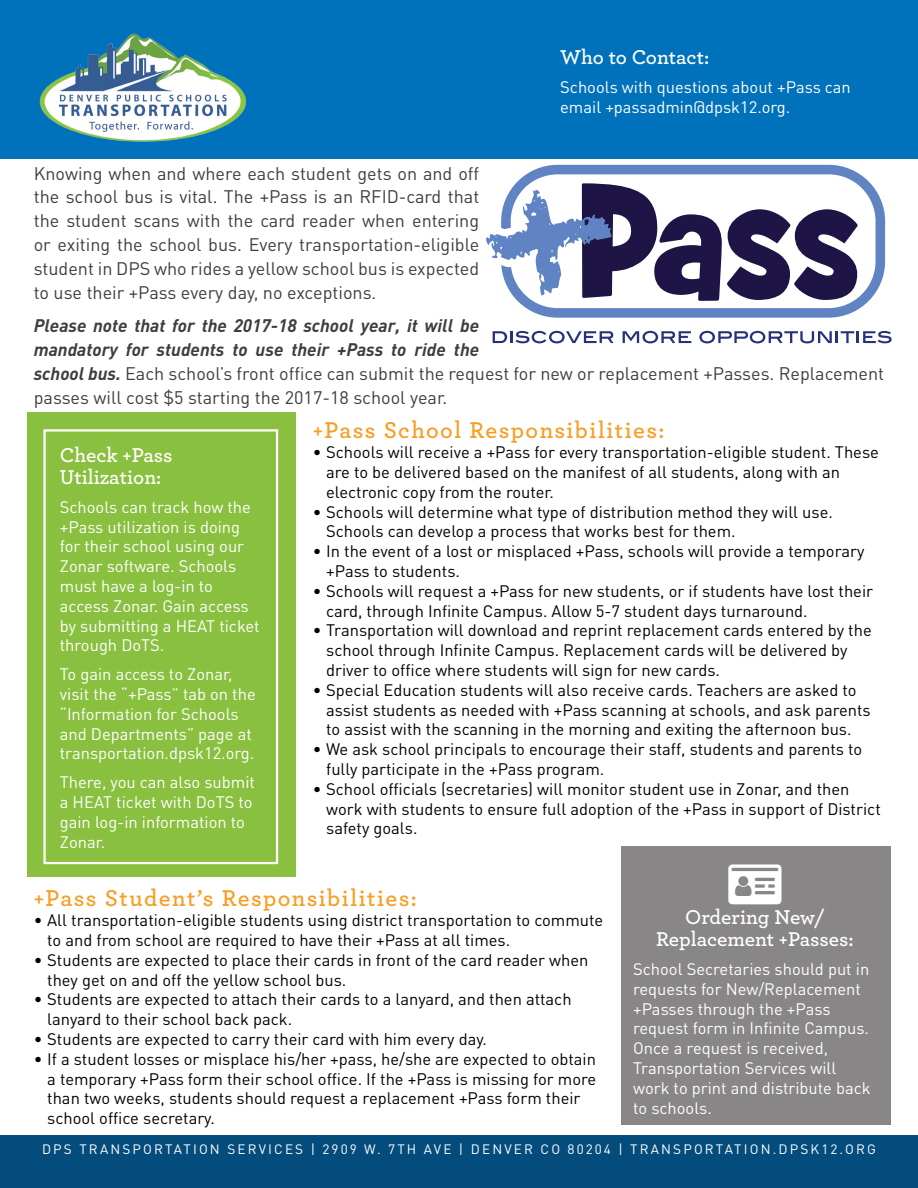
<style>
.page{position:relative;width:918px;height:1188px;background:#fff}
.page>*{position:absolute;margin:0;border:0;box-sizing:border-box;transform-origin:0 0}
.t1{font:600 24px "Archer Pro";letter-spacing:.06em;color:#f89d23}
.t2{font:600 21px/22.5px "Archer Pro";color:#fff}
.t3{font:18px/24px "DIN Pro";color:#3e3e3f;text-align:justify}
.t4{font:italic 700 18px/24px "DIN";color:#3e3e3f}
.t5{font:16.5px/19.8px "DIN Pro";color:#000}
.t6{font:16.5px/19.8px "DIN Pro";color:#fff}
.t7{font:13.5px "DIN Pro";letter-spacing:.16em;color:#fff}
.s1{font-family:"DIN";font-weight:700;font-style:italic}
</style>
<div class="page">
<div style="left:0;top:1135px;width:918px;height:53px;background:#044c7b"></div>
<div style="left:27px;top:412px;width:268px;height:465px;background:#8ac03f"></div>
<div style="left:0;top:0;width:918px;height:159px;background:#0072bc"></div>
<div style="left:43px;top:429px;width:235px;height:435px;border:2px solid #fff"></div>
<img style="left:39px;top:33px;width:208px;height:109px">
<svg style="left:493px;top:331px;width:121px;height:12px"></svg>
<svg style="left:623px;top:331px;width:68px;height:12px"></svg>
<svg style="left:699px;top:331px;width:193px;height:12px"></svg>
<svg style="left:516px;top:165px;width:369px;height:153px"></svg>
<svg style="left:486px;top:183px;width:372px;height:118px"></svg>
<div style="left:621px;top:846px;width:270px;height:279px;background:#898687"></div>
<p class="t2" style="left:560px;top:45px;width:150px">Who to Contact:</p>
<p class="t6" style="left:560px;top:76px;width:292px">Schools with questions about +Pass can email +passadmin@dpsk12.org.</p>
<p class="t3" style="left:34px;top:160px;width:447px">Knowing when and where each student gets on and off the school bus is vital. The +Pass is an RFID-card that the student scans with the card reader when entering or exiting the school bus. Every transportation-eligible student in DPS who rides a yellow school bus is expected to use their +Pass every day, no exceptions.</p>
<p class="t4" style="left:34px;top:313px;width:447px">Please note that for the 2017-18 school year, it will be mandatory for students to use their +Pass to ride the</p>
<p class="t3" style="left:34px;top:361px;width:852px"><span class="s1">school bus.</span> Each school’s front office can submit the request for new or replacement +Passes. Replacement passes will cost $5 starting the 2017-18 school year.</p>
<h1 class="t1" style="left:313px;top:413px;width:353px">+Pass School Responsibilities:</h1>
<p class="t5" style="left:326px;top:442px;width:554px;text-indent:-13px">• Schools will receive a +Pass for every transportation-eligible student. These are to be delivered based on the manifest of all students, along with an electronic copy from the router.</p>
<p class="t5" style="left:326px;top:501px;width:508px;text-indent:-13px">• Schools will determine what type of distribution method they will use.<br>Schools can develop a process that works best for them.</p>
<p class="t5" style="left:326px;top:541px;width:540px;text-indent:-13px">• In the event of a lost or misplaced +Pass, schools will provide a temporary +Pass to students.</p>
<p class="t5" style="left:326px;top:580px;width:548px;text-indent:-13px">• Schools will request a +Pass for new students, or if students have lost their card, through Infinite Campus. Allow 5-7 student days turnaround.</p>
<p class="t5" style="left:326px;top:620px;width:547px;text-indent:-13px">• Transportation will download and reprint replacement cards entered by the school through Infinite Campus. Replacement cards will be delivered by driver to office where students will sign for new cards.</p>
<p class="t5" style="left:326px;top:679px;width:546px;text-indent:-13px">• Special Education students will also receive cards. Teachers are asked to assist students as needed with +Pass scanning at schools, and ask parents to assist with the scanning in the morning and exiting the afternoon bus.</p>
<p class="t5" style="left:326px;top:739px;width:538px;text-indent:-13px">• We ask school principals to encourage their staff, students and parents to fully participate in the +Pass program.</p>
<p class="t5" style="left:326px;top:778px;width:556px;text-indent:-13px">• School officials (secretaries) will monitor student use in Zonar, and then work with students to ensure full adoption of the +Pass in support of District safety goals.</p>
<p class="t2" style="left:60px;top:442px;width:114px">Check +Pass<br>Utilization:</p>
<p class="t6" style="left:60px;top:496px;width:201px">Schools can track how the +Pass utilization is doing for their school using our<br>Zonar software. Schools must have a log-in to access Zonar. Gain access by submitting a HEAT ticket through DoTS.</p>
<p class="t6" style="left:60px;top:664px;width:197px">To gain access to Zonar, visit the “+Pass” tab on the “Information for Schools and Departments” page at transportation.dpsk12.org.</p>
<p class="t6" style="left:60px;top:772px;width:197px">There, you can also submit a HEAT ticket with DoTS to gain log-in information to<br>Zonar.</p>
<h1 class="t1" style="left:34px;top:881px;width:385px">+Pass Student’s Responsibilities:</h1>
<p class="t5" style="left:47px;top:910px;width:558px;text-indent:-13px">• All transportation-eligible students using district transportation to commute to and from school are required to have their +Pass at all times.</p>
<p class="t5" style="left:47px;top:949px;width:543px;text-indent:-13px">• Students are expected to place their cards in front of the card reader when they get on and off the yellow school bus.</p>
<p class="t5" style="left:47px;top:989px;width:526px;text-indent:-13px">• Students are expected to attach their cards to a lanyard, and then attach lanyard to their school back pack.</p>
<p class="t5" style="left:34px;top:1029px;width:455px">• Students are expected to carry their card with him every day.</p>
<p class="t5" style="left:47px;top:1048px;width:551px;text-indent:-13px">• If a student losses or misplace his/her +pass, he/she are expected to obtain a temporary +Pass form their school office. If the +Pass is missing for more than two weeks, students should request a replacement +Pass form their school office secretary.</p>
<p class="t2" style="left:656px;top:904px;width:199px;text-align:center">Ordering New/<br>Replacement +Passes:</p>
<p class="t6" style="left:633px;top:958px;width:239px">School Secretaries should put in requests for New/Replacement +Passes through the +Pass request form in Infinite Campus.<br>Once a request is received,<br>Transportation Services will work to print and distribute back to schools.</p>
<p class="t7" style="left:42px;top:1140px;width:835px">DPS TRANSPORTATION SERVICES | 2909 W. 7TH AVE | DENVER CO 80204 | TRANSPORTATION.DPSK12.ORG</p>
</div>
